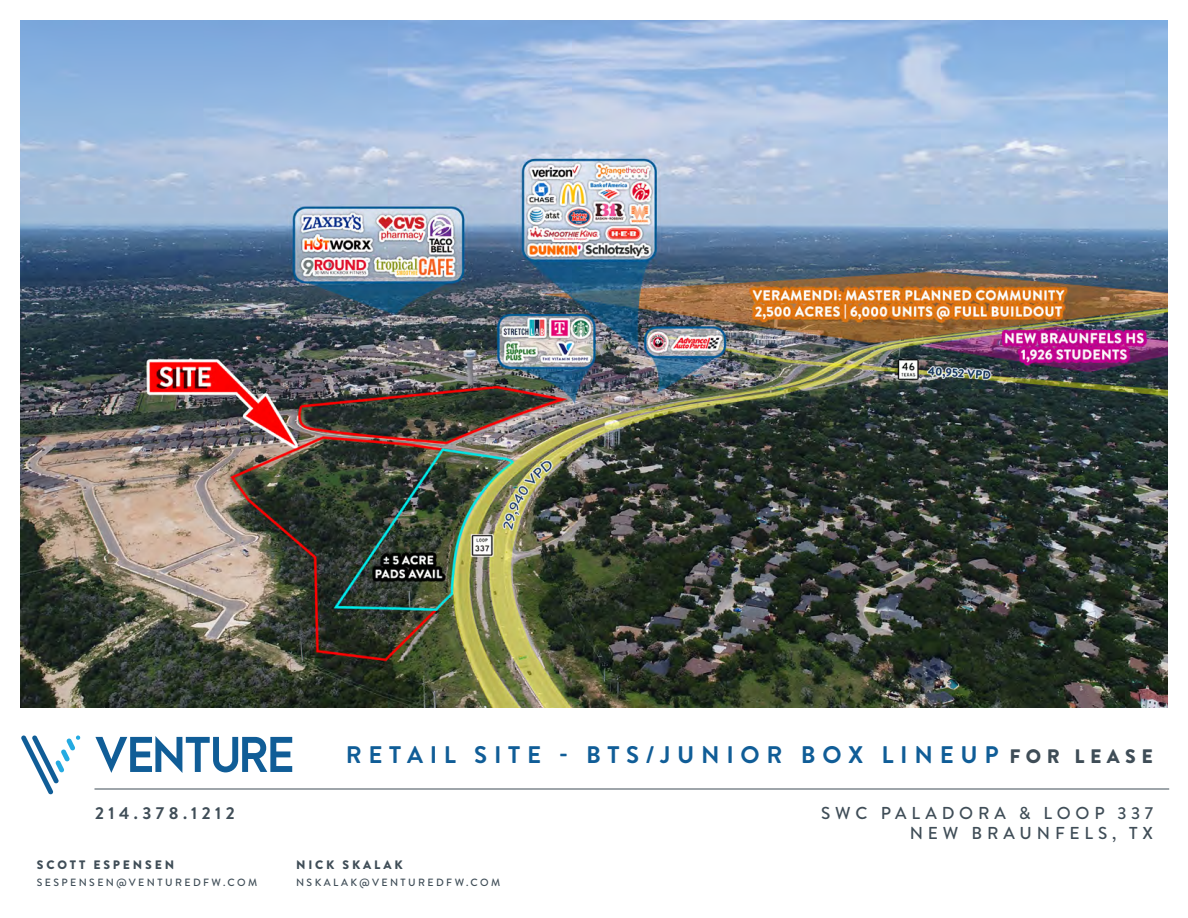
<style>
.page{position:relative;width:1188px;height:918px;background:#fff}
.page>*{position:absolute;margin:0;border:0;box-sizing:border-box;transform-origin:0 0}
.t1{font:700 24px "Brandon Grotesque";letter-spacing:.28em;color:#105d97}
.t2{font:500 17.25px/20.7px "Brandon Grotesque";letter-spacing:.28em;color:#3f4d57;text-align:right}
.t3{font:700 17.25px "Brandon Grotesque";letter-spacing:.26em;color:#3f4d57}
.t4{font:900 12.3px "Brandon Grotesque";letter-spacing:.23em;color:#3f4d57}
.t5{font:500 10.5px "Brandon Grotesque";letter-spacing:.23em;color:#3f4d57}
.s1{font-weight:900;font-size:19.5px;color:#3f4d57}
</style>
<div class="page">
<hr style="left:94px;top:789px;width:1075px;height:1px;background:#3f4d57">
<svg style="left:21px;top:736px;width:60px;height:59px"></svg>
<svg style="left:95px;top:736px;width:197px;height:37px"></svg>
<img style="left:21px;top:21px;width:1146px;height:686px">
<h2 class="t3" style="left:95px;top:801px;width:141px">214.378.1212</h2>
<p class="t4" style="left:37px;top:856px;width:139px">SCOTT ESPENSEN</p>
<p class="t5" style="left:37px;top:875px;width:222px">SESPENSEN@VENTUREDFW.COM</p>
<h1 class="t1" style="left:346px;top:738px;width:809px">RETAIL SITE - BTS/JUNIOR BOX LINEUP <span class="s1">FOR LEASE</span></h1>
<p class="t4" style="left:296px;top:856px;width:108px">NICK SKALAK</p>
<p class="t5" style="left:296px;top:875px;width:206px">NSKALAK@VENTUREDFW.COM</p>
<h2 class="t2" style="left:821px;top:803px;width:333px">SWC PALADORA &amp; LOOP 337<br>NEW BRAUNFELS, TX</h2>
</div>
